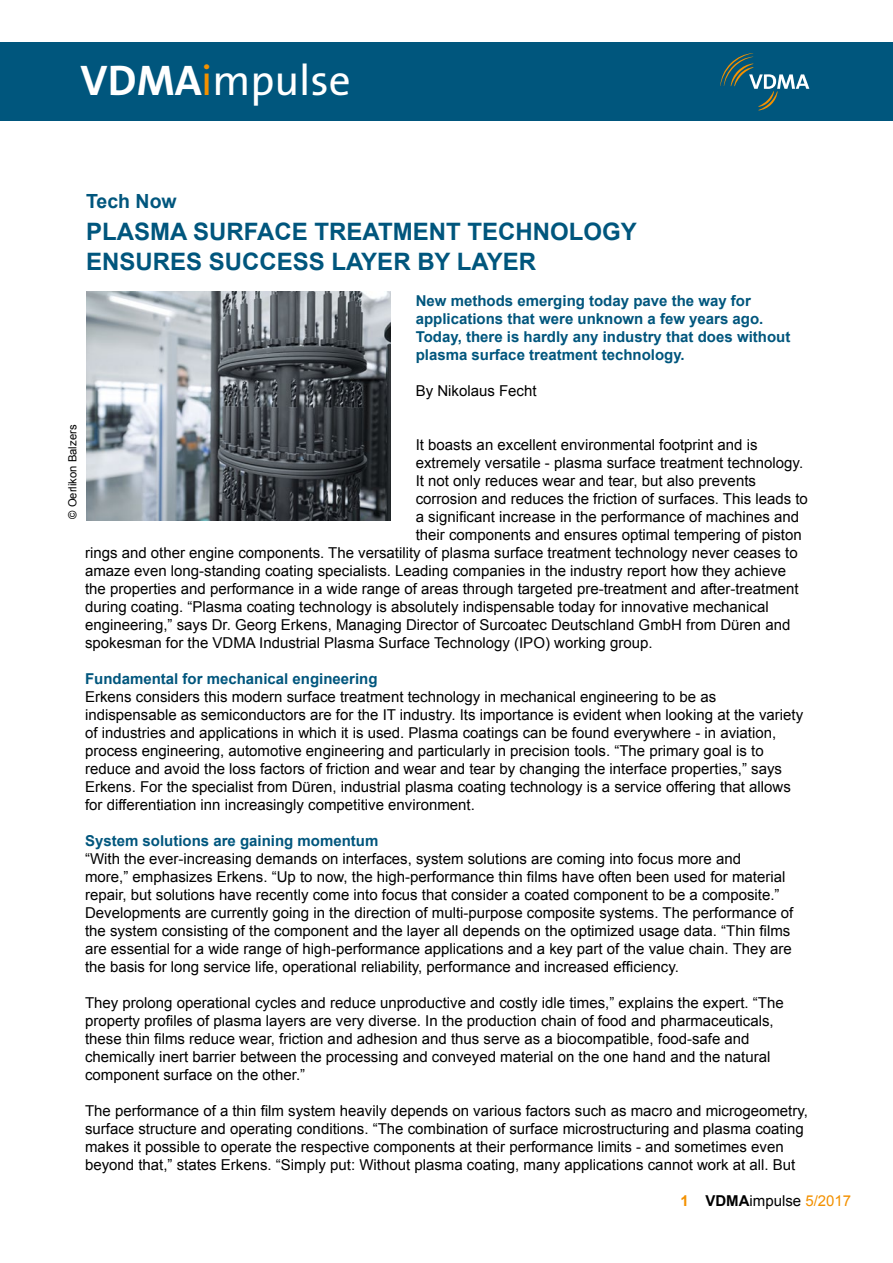
<style>
.page{position:relative;width:893px;height:1263px;background:#fff}
.page>*{position:absolute;margin:0;border:0;box-sizing:border-box;transform-origin:0 0}
.t1{font:43.2px "The Sans B Plus W5 Plain";color:#fff}
.t2{font:700 24px/30px "Arial";color:#00567d}
.t3{font:700 19.5px "Arial";color:#00567d}
.t4{font:15px/18px "Arial";color:#000}
.t5{font:700 15px/18px "Arial";color:#00567d}
.t6{font:11.25px "Arial";color:#000}
.s1{font-family:"The Sans B Plus W7";font-weight:700}
.s2{color:#f39100}
.s3{font-weight:700;color:#f39100}
.s4{font-weight:700}
</style>
<div class="page">
<img style="left:86px;top:291px;width:304px;height:230px">
<div style="left:0;top:42px;width:893px;height:79px;background:#00567d"></div>
<svg style="left:720px;top:53px;width:89px;height:57px"></svg>
<h1 class="t1" style="left:81px;top:52px;width:272px"><span class="s1">VDMA</span><span class="s2">i</span>mpulse</h1>
<h3 class="t3" style="left:86px;top:188px;width:92px">Tech Now</h3>
<h2 class="t2" style="left:86px;top:217px;width:552px">PLASMA SURFACE TREATMENT TECHNOLOGY<br>ENSURES SUCCESS LAYER BY LAYER</h2>
<p class="t6" style="left:65px;top:519px;width:95px;rotate:-90deg">© Oerlikon Balzers</p>
<p class="t5" style="left:416px;top:292px;width:376px">New methods emerging today pave the way for applications that were unknown a few years ago.<br>Today, there is hardly any industry that does without plasma surface treatment technology.</p>
<p class="t4" style="left:416px;top:382px;width:122px">By Nikolaus Fecht</p>
<p class="t4" style="left:416px;top:436px;width:343px">It boasts an excellent environmental footprint and is</p>
<p class="t4" style="left:416px;top:454px;width:389px">extremely versatile - plasma surface treatment technology.</p>
<p class="t4" style="left:416px;top:472px;width:342px">It not only reduces wear and tear, but also prevents</p>
<p class="t4" style="left:416px;top:490px;width:394px">corrosion and reduces the friction of surfaces. This leads to</p>
<p class="t4" style="left:416px;top:508px;width:385px">a significant increase in the performance of machines and</p>
<p class="t4" style="left:416px;top:526px;width:388px">their components and ensures optimal tempering of piston</p>
<p class="t4" style="left:85px;top:544px;width:714px">rings and other engine components. The versatility of plasma surface treatment technology never ceases to</p>
<p class="t4" style="left:85px;top:562px;width:703px">amaze even long-standing coating specialists. Leading companies in the industry report how they achieve</p>
<p class="t4" style="left:85px;top:580px;width:715px">the properties and performance in a wide range of areas through targeted pre-treatment and after-treatment</p>
<p class="t4" style="left:85px;top:598px;width:685px">during coating. “Plasma coating technology is absolutely indispensable today for innovative mechanical</p>
<p class="t4" style="left:85px;top:616px;width:707px">engineering,” says Dr. Georg Erkens, Managing Director of Surcoatec Deutschland GmbH from Düren and</p>
<p class="t4" style="left:85px;top:634px;width:569px">spokesman for the VDMA Industrial Plasma Surface Technology (IPO) working group.</p>
<p class="t5" style="left:85px;top:670px;width:294px">Fundamental for mechanical engineering</p>
<p class="t4" style="left:85px;top:688px;width:720px">Erkens considers this modern surface treatment technology in mechanical engineering to be as indispensable as semiconductors are for the IT industry. Its importance is evident when looking at the variety of industries and applications in which it is used. Plasma coatings can be found everywhere - in aviation, process engineering, automotive engineering and particularly in precision tools. “The primary goal is to reduce and avoid the loss factors of friction and wear and tear by changing the interface properties,” says Erkens. For the specialist from Düren, industrial plasma coating technology is a service offering that allows for differentiation inn increasingly competitive environment.</p>
<p class="t5" style="left:85px;top:832px;width:295px">System solutions are gaining momentum</p>
<p class="t4" style="left:85px;top:850px;width:710px">“With the ever-increasing demands on interfaces, system solutions are coming into focus more and<br>more,” emphasizes Erkens. “Up to now, the high-performance thin films have often been used for material repair, but solutions have recently come into focus that consider a coated component to be a composite.” Developments are currently going in the direction of multi-purpose composite systems. The performance of the system consisting of the component and the layer all depends on the optimized usage data. “Thin films are essential for a wide range of high-performance applications and a key part of the value chain. They are the basis for long service life, operational reliability, performance and increased efficiency.</p>
<p class="t4" style="left:85px;top:994px;width:700px">They prolong operational cycles and reduce unproductive and costly idle times,” explains the expert. “The property profiles of plasma layers are very diverse. In the production chain of food and pharmaceuticals, these thin films reduce wear, friction and adhesion and thus serve as a biocompatible, food-safe and chemically inert barrier between the processing and conveyed material on the one hand and the natural component surface on the other.”</p>
<p class="t4" style="left:85px;top:1102px;width:724px">The performance of a thin film system heavily depends on various factors such as macro and microgeometry, surface structure and operating conditions. “The combination of surface microstructuring and plasma coating makes it possible to operate the respective components at their performance limits - and sometimes even beyond that,” states Erkens. “Simply put: Without plasma coating, many applications cannot work at all. But</p>
<p class="t4" style="left:680px;top:1192px;width:172px"><span class="s3">1</span> <span class="s4">VDMA</span>impulse <span class="s2">5/2017</span></p>
</div>
